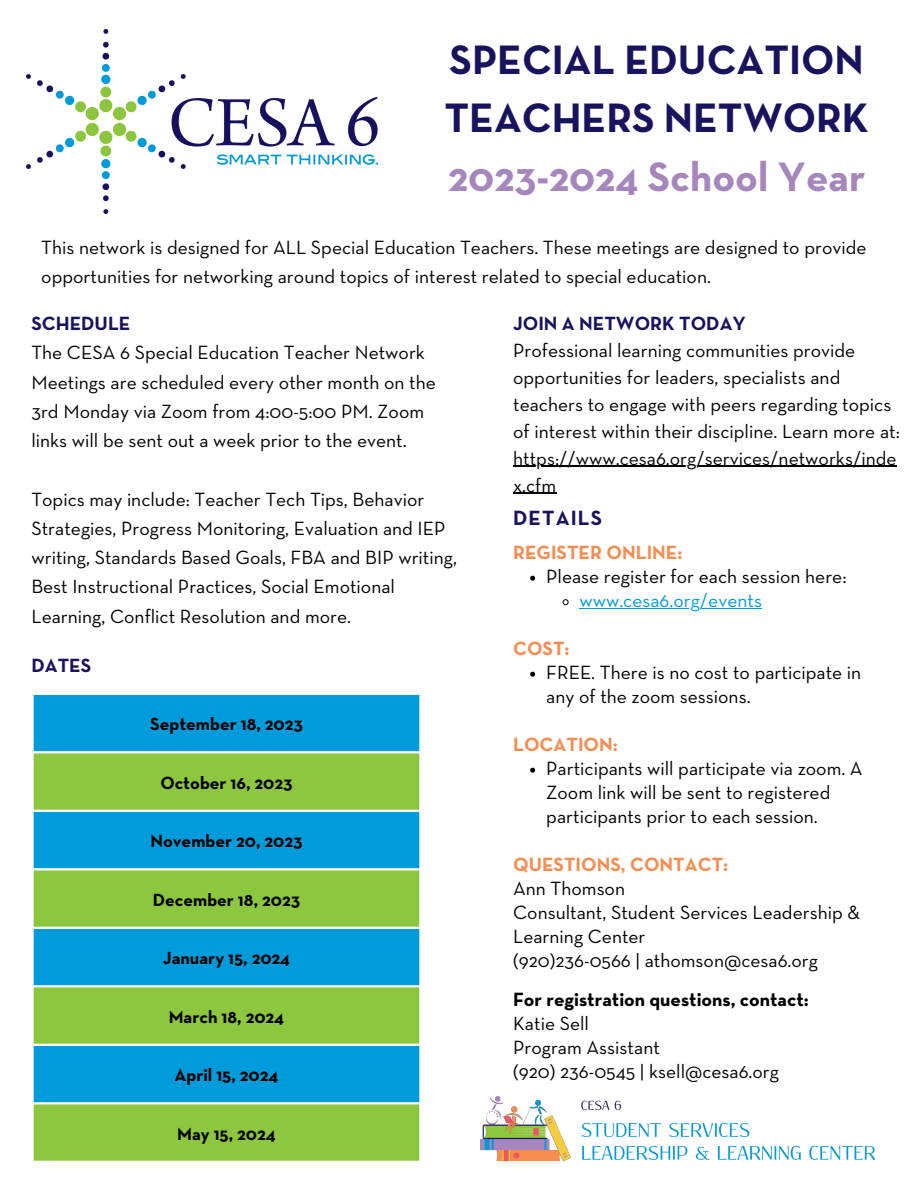
<style>
.page{position:relative;width:918px;height:1188px;background:#fff}
.page>*{position:absolute;margin:0;border:0;box-sizing:border-box;transform-origin:0 0}
.t1{font:700 41.85px/58.5px "Neutraface Text";color:#17135f}
.t2{font:700 41.85px "Neutraface Text";color:#a587be}
.t3{font:700 21px "Neutraface Text";letter-spacing:.05em;color:#17135f}
.t4{font:19.5px/29.2px "Neutraface Text";color:#000}
.t5{font:700 19.5px "Neutraface Text";color:#f68c50}
.t6{font:700 19.5px "Neutraface Text";color:#000}
.t7{font:700 19.5px "Neutraface Text";color:#17135f}
.t8{font:19.5px "Neutraface Text";color:#009bda}
.t9{font:700 18px "Neutraface Text";color:#000}
</style>
<div class="page">
<img style="left:26px;top:30px;width:351px;height:183px">
<div style="left:34px;top:695px;width:385px;height:56px;background:#009bda"></div>
<svg style="left:34px;top:753px;width:385px;height:408px;background:#52b482"></svg>
<hr style="left:31px;top:810px;width:391px;height:2px;background:#fff">
<hr style="left:31px;top:868px;width:391px;height:2px;background:#fff">
<hr style="left:31px;top:927px;width:391px;height:2px;background:#fff">
<hr style="left:31px;top:985px;width:391px;height:2px;background:#fff">
<hr style="left:31px;top:1044px;width:391px;height:2px;background:#fff">
<hr style="left:31px;top:1102px;width:391px;height:2px;background:#fff">
<img style="left:481px;top:1097px;width:395px;height:65px">
<svg style="left:530px;top:576px;width:5px;height:5px"></svg>
<svg style="left:562px;top:599px;width:7px;height:7px"></svg>
<hr style="left:579px;top:608px;width:183px;height:1px;background:#009bda">
<svg style="left:530px;top:672px;width:5px;height:5px"></svg>
<svg style="left:530px;top:768px;width:5px;height:5px"></svg>
<hr style="left:513px;top:466px;width:384px;height:1px;background:#000">
<hr style="left:513px;top:493px;width:43px;height:1px;background:#000">
<p class="t1" style="left:444px;top:33px;width:426px">SPECIAL EDUCATION<br>TEACHERS NETWORK</p>
<p class="t2" style="left:448px;top:158px;width:419px">2023-2024 School Year</p>
<p class="t4" style="left:41px;top:234px;width:827px">This network is designed for ALL Special Education Teachers. These meetings are designed to provide opportunities for networking around topics of interest related to special education.</p>
<p class="t7" style="left:31px;top:315px;width:101px">SCHEDULE</p>
<p class="t4" style="left:31px;top:339px;width:406px">The CESA 6 Special Education Teacher Network Meetings are scheduled every other month on the 3rd Monday via Zoom from 4:00-5:00 PM. Zoom links will be sent out a week prior to the event.</p>
<p class="t4" style="left:31px;top:485px;width:427px">Topics may include: Teacher Tech Tips, Behavior Strategies, Progress Monitoring, Evaluation and IEP writing, Standards Based Goals, FBA and BIP writing, Best Instructional Practices, Social Emotional Learning, Conflict Resolution and more.</p>
<p class="t7" style="left:31px;top:657px;width:61px">DATES</p>
<p class="t9" style="left:150px;top:716px;width:154px">September 18, 2023</p>
<p class="t9" style="left:160px;top:775px;width:134px">October 16, 2023</p>
<p class="t9" style="left:150px;top:833px;width:154px">November 20, 2023</p>
<p class="t9" style="left:153px;top:892px;width:149px">December 18, 2023</p>
<p class="t9" style="left:163px;top:950px;width:129px">January 15, 2024</p>
<p class="t9" style="left:169px;top:1009px;width:117px">March 18, 2024</p>
<p class="t9" style="left:175px;top:1067px;width:105px">April 15, 2024</p>
<p class="t9" style="left:177px;top:1126px;width:100px">May 15, 2024</p>
<p class="t7" style="left:513px;top:315px;width:234px">JOIN A NETWORK TODAY</p>
<p class="t4" style="left:513px;top:337px;width:344px">Professional learning communities provide</p>
<p class="t4" style="left:513px;top:365px;width:388px;line-height:27px">opportunities for leaders, specialists and teachers to engage with peers regarding topics of interest within their discipline. Learn more at: https://www.cesa6.org/services/networks/inde x.cfm</p>
<p class="t3" style="left:513px;top:509px;width:90px">DETAILS</p>
<p class="t5" style="left:513px;top:543px;width:171px">REGISTER ONLINE:</p>
<p class="t4" style="left:546px;top:563px;width:302px">Please register for each session here:</p>
<p class="t8" style="left:579px;top:591px;width:184px">www.cesa6.org/events</p>
<p class="t5" style="left:513px;top:639px;width:58px">COST:</p>
<p class="t4" style="left:546px;top:661px;width:317px;line-height:24px">FREE. There is no cost to participate in any of the zoom sessions.</p>
<p class="t5" style="left:513px;top:735px;width:106px">LOCATION:</p>
<p class="t4" style="left:546px;top:757px;width:318px;line-height:24px">Participants will participate via zoom. A<br>Zoom link will be sent to registered participants prior to each session.</p>
<p class="t5" style="left:513px;top:855px;width:217px">QUESTIONS, CONTACT:</p>
<p class="t4" style="left:513px;top:875px;width:114px">Ann Thomson</p>
<p class="t4" style="left:513px;top:899px;width:349px">Consultant, Student Services Leadership &amp;</p>
<p class="t4" style="left:513px;top:923px;width:134px">Learning Center</p>
<p class="t4" style="left:513px;top:947px;width:306px">(920)236-0566 | athomson@cesa6.org</p>
<p class="t6" style="left:513px;top:990px;width:297px">For registration questions, contact:</p>
<p class="t4" style="left:513px;top:1010px;width:77px">Katie Sell</p>
<p class="t4" style="left:513px;top:1034px;width:148px">Program Assistant</p>
<p class="t4" style="left:513px;top:1058px;width:267px">(920) 236-0545 | ksell@cesa6.org</p>
</div>
